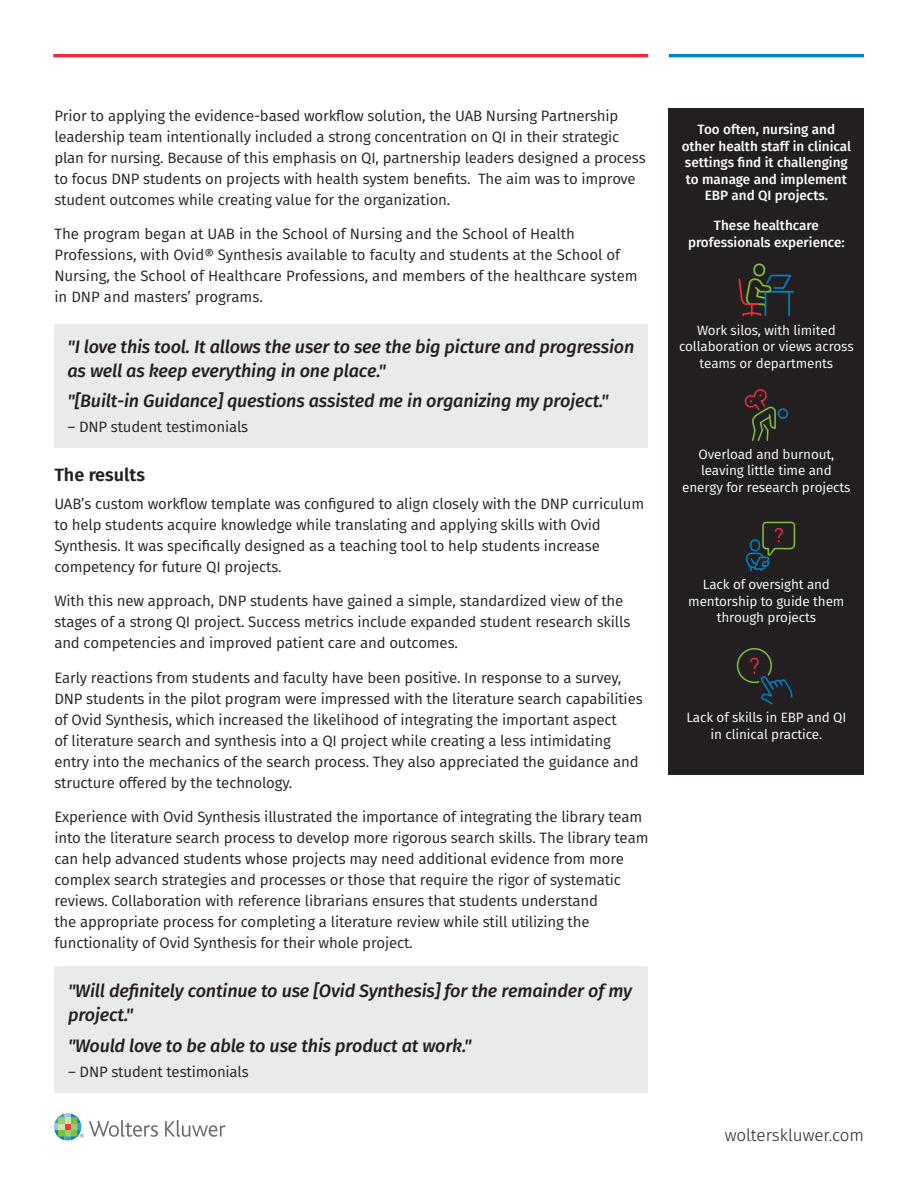
<style>
.page{position:relative;width:918px;height:1188px;background:#fff}
.page>*{position:absolute;margin:0;border:0;box-sizing:border-box;transform-origin:0 0}
.t1{font:italic 500 18px/24px "Fira Sans";letter-spacing:-.01em;color:#231f20}
.t2{font:600 18px "Fira Sans";color:#231f20}
.t3{font:300 16.95px "Fira Sans";color:#231f20}
.t4{font:15px/21px "Fira Sans";letter-spacing:-.01em;color:#231f20}
.t5{font:13.5px/16.5px "Fira Sans";letter-spacing:-.01em;color:#fff;text-align:center}
.t6{font:500 13.5px/16.5px "Fira Sans";color:#fff;text-align:center}
</style>
<div class="page">
<hr style="left:53px;top:54px;width:595px;height:3px;background:#ee2c3b">
<hr style="left:669px;top:54px;width:195px;height:3px;background:#0082c8">
<div style="left:54px;top:324px;width:594px;height:124px;background:#e8ebe8"></div>
<div style="left:54px;top:967px;width:594px;height:126px;background:#e8ebe8"></div>
<div style="left:669px;top:108px;width:195px;height:666px;background:#231f20"></div>
<svg style="left:165px;top:1120px;width:61px;height:17px"></svg>
<svg style="left:54px;top:1113px;width:104px;height:28px"></svg>
<div style="left:753px;top:263px;width:12px;height:13px;border:2px solid #7fc241;border-radius:5px"></div>
<hr style="left:767px;top:291px;width:27px;height:2px;background:#0082c8">
<svg style="left:738px;top:274px;width:55px;height:43px"></svg>
<div style="left:778px;top:408px;width:10px;height:11px;border:2px solid #0082c8;border-radius:50%"></div>
<svg style="left:744px;top:389px;width:32px;height:52px"></svg>
<svg style="left:745px;top:521px;width:51px;height:51px"></svg>
<svg style="left:736px;top:648px;width:57px;height:57px"></svg>
<p class="t4" style="left:54px;top:104px;width:593px">Prior to applying the evidence-based workflow solution, the UAB Nursing Partnership leadership team intentionally included a strong concentration on QI in their strategic plan for nursing. Because of this emphasis on QI, partnership leaders designed a process to focus DNP students on projects with health system benefits. The aim was to improve student outcomes while creating value for the organization.</p>
<p class="t4" style="left:54px;top:223px;width:585px">The program began at UAB in the School of Nursing and the School of Health Professions, with Ovid® Synthesis available to faculty and students at the School of Nursing, the School of Healthcare Professions, and members of the healthcare system in DNP and masters’ programs.</p>
<p class="t1" style="left:68px;top:333px;width:568px">"I love this tool. It allows the user to see the big picture and progression as well as keep everything in one place."</p>
<p class="t1" style="left:68px;top:388px;width:543px">"[Built-in Guidance] questions assisted me in organizing my project."</p>
<p class="t4" style="left:68px;top:416px;width:182px">– DNP student testimonials</p>
<p class="t2" style="left:54px;top:460px;width:92px">The results</p>
<p class="t4" style="left:54px;top:493px;width:591px">UAB’s custom workflow template was configured to align closely with the DNP curriculum to help students acquire knowledge while translating and applying skills with Ovid Synthesis. It was specifically designed as a teaching tool to help students increase competency for future QI projects.</p>
<p class="t4" style="left:54px;top:590px;width:578px">With this new approach, DNP students have gained a simple, standardized view of the stages of a strong QI project. Success metrics include expanded student research skills and competencies and improved patient care and outcomes.</p>
<p class="t4" style="left:54px;top:667px;width:590px">Early reactions from students and faculty have been positive. In response to a survey, DNP students in the pilot program were impressed with the literature search capabilities of Ovid Synthesis, which increased the likelihood of integrating the important aspect<br>of literature search and synthesis into a QI project while creating a less intimidating entry into the mechanics of the search process. They also appreciated the guidance and structure offered by the technology.</p>
<p class="t4" style="left:54px;top:806px;width:596px">Experience with Ovid Synthesis illustrated the importance of integrating the library team into the literature search process to develop more rigorous search skills. The library team can help advanced students whose projects may need additional evidence from more complex search strategies and processes or those that require the rigor of systematic reviews. Collaboration with reference librarians ensures that students understand<br>the appropriate process for completing a literature review while still utilizing the functionality of Ovid Synthesis for their whole project.</p>
<p class="t1" style="left:68px;top:978px;width:566px">"Will definitely continue to use [Ovid Synthesis] for the remainder of my project."</p>
<p class="t1" style="left:68px;top:1033px;width:405px">"Would love to be able to use this product at work."</p>
<p class="t4" style="left:68px;top:1061px;width:182px">– DNP student testimonials</p>
<p class="t6" style="left:682px;top:121px;width:171px">Too often, nursing and other health staff in clinical settings find it challenging to manage and implement<br>EBP and QI projects.</p>
<p class="t6" style="left:688px;top:217px;width:158px">These healthcare professionals experience:</p>
<p class="t5" style="left:679px;top:322px;width:176px">Work silos, with limited collaboration or views across teams or departments</p>
<p class="t5" style="left:682px;top:446px;width:170px">Overload and burnout, leaving little time and energy for research projects</p>
<p class="t5" style="left:688px;top:576px;width:158px">Lack of oversight and mentorship to guide them through projects</p>
<p class="t5" style="left:686px;top:709px;width:161px">Lack of skills in EBP and QI in clinical practice.</p>
<p class="t3" style="left:725px;top:1123px;width:141px">wolterskluwer.com</p>
</div>
